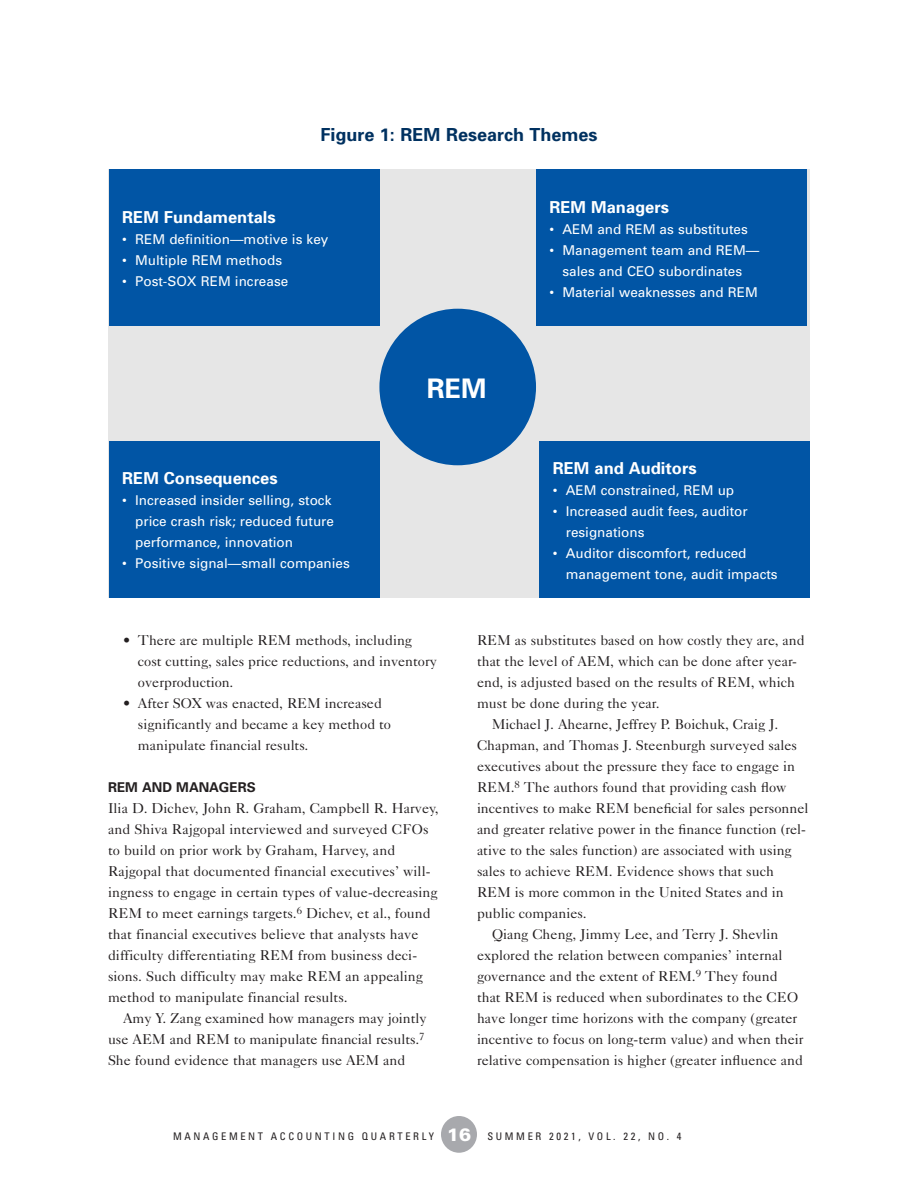
<style>
.page{position:relative;width:918px;height:1188px;background:#fff}
.page>*{position:absolute;margin:0;border:0;box-sizing:border-box;transform-origin:0 0}
.t1{font:700 27px "Univers";color:#fff}
.NEW_subhead{font:700 18px "Univers";color:#003160}
.t2{font:900 18px "Univers";color:#fff}
.NEW_subhead-2{font:700 16.5px "Univers";color:#fff}
.Body{font:14.25px/21px "Caslon Five Forty";color:#231f20}
.NEW_subhead-3{font:13.5px/21px "Univers";color:#fff}
.NEW_subhead-4{font:700 13.5px "Univers";color:#231f20}
.t3{font:condensed 10.5px "Univers";letter-spacing:.25em;color:#231f20}
</style>
<div class="page">
<div style="left:108px;top:170px;width:701px;height:428px;background:#e6e6e6"></div>
<div style="left:441px;top:1116px;width:36px;height:37px;background:#a8a9ad;border-radius:50%"></div>
<div style="left:379px;top:309px;width:157px;height:156px;background:#0155a5;border-radius:50%"></div>
<div style="left:109px;top:170px;width:270px;height:156px;background:#0155a5"></div>
<div style="left:109px;top:441px;width:270px;height:157px;background:#0155a5"></div>
<div style="left:539px;top:441px;width:271px;height:157px;background:#0155a5"></div>
<div style="left:536px;top:170px;width:271px;height:156px;background:#0155a5"></div>
<p class="NEW_subhead" style="left:320px;top:124px;width:279px">Figure 1: REM Research Themes</p>
<p class="NEW_subhead-2" style="left:122px;top:207px;width:155px">REM Fundamentals</p>
<p class="NEW_subhead-3" style="left:122px;top:229px;width:208px">• REM definition—motive is key</p>
<p class="NEW_subhead-3" style="left:122px;top:250px;width:161px">• Multiple REM methods</p>
<p class="NEW_subhead-3" style="left:122px;top:271px;width:168px">• Post-SOX REM increase</p>
<p class="NEW_subhead-2" style="left:122px;top:468px;width:157px">REM Consequences</p>
<p class="NEW_subhead-3" style="left:135px;top:490px;width:200px;text-indent:-13px">• Increased insider selling, stock price crash risk; reduced future performance, innovation</p>
<p class="NEW_subhead-3" style="left:122px;top:553px;width:229px">• Positive signal—small companies</p>
<p class="t1" style="left:427px;top:371px;width:61px">REM</p>
<p class="NEW_subhead-2" style="left:550px;top:196px;width:121px">REM Managers</p>
<p class="NEW_subhead-3" style="left:550px;top:218px;width:200px">• AEM and REM as substitutes</p>
<p class="NEW_subhead-3" style="left:550px;top:239px;width:211px;text-align:center">• Management team and REM— sales and CEO subordinates</p>
<p class="NEW_subhead-3" style="left:550px;top:281px;width:210px">• Material weaknesses and REM</p>
<p class="NEW_subhead-2" style="left:553px;top:457px;width:145px">REM and Auditors</p>
<p class="NEW_subhead-3" style="left:553px;top:479px;width:183px">• AEM constrained, REM up</p>
<p class="NEW_subhead-3" style="left:566px;top:500px;width:183px;text-indent:-13px">• Increased audit fees, auditor resignations</p>
<p class="NEW_subhead-3" style="left:566px;top:542px;width:213px;text-indent:-13px">• Auditor discomfort, reduced management tone, audit impacts</p>
<p class="Body" style="left:138px;top:629px;width:301px;text-indent:-15px">• There are multiple REM methods, including cost cutting, sales price reductions, and inventory overproduction.</p>
<p class="Body" style="left:138px;top:692px;width:255px;text-indent:-15px">• After SOX was enacted, REM increased significantly and became a key method to manipulate financial results.</p>
<p class="NEW_subhead-4" style="left:108px;top:778px;width:149px">REM AND MANAGERS</p>
<p class="Body" style="left:108px;top:797px;width:332px">Ilia D. Dichev, John R. Graham, Campbell R. Harvey, and Shiva Rajgopal interviewed and surveyed CFOs to build on prior work by Graham, Harvey, and Rajgopal that documented financial executives’ will&shy;ingness to engage in certain types of value-decreasing REM to meet earnings targets.<sup>6</sup> Dichev, et al., found that financial executives believe that analysts have difficulty differentiating REM from business deci&shy;sions. Such difficulty may make REM an appealing method to manipulate financial results.</p>
<p class="Body" style="left:108px;top:1007px;width:320px;text-indent:15px">Amy Y. Zang examined how managers may jointly use AEM and REM to manipulate financial results.<sup>7<br></sup>She found evidence that managers use AEM and</p>
<p class="Body" style="left:477px;top:629px;width:329px">REM as substitutes based on how costly they are, and that the level of AEM, which can be done after year&shy;end, is adjusted based on the results of REM, which must be done during the year.</p>
<p class="Body" style="left:477px;top:713px;width:333px;text-indent:15px">Michael J. Ahearne, Jeffrey P. Boichuk, Craig J.<br>Chapman, and Thomas J. Steenburgh surveyed sales executives about the pressure they face to engage in REM.<sup>8</sup> The authors found that providing cash flow incentives to make REM beneficial for sales personnel and greater relative power in the finance function (rel&shy;ative to the sales function) are associated with using sales to achieve REM. Evidence shows that such REM is more common in the United States and in public companies.</p>
<p class="Body" style="left:477px;top:923px;width:328px;text-indent:15px">Qiang Cheng, Jimmy Lee, and Terry J. Shevlin explored the relation between companies’ internal governance and the extent of REM.<sup>9</sup> They found that REM is reduced when subordinates to the CEO have longer time horizons with the company (greater incentive to focus on long-term value) and when their relative compensation is higher (greater influence and</p>
<p class="t3" style="left:173px;top:1130px;width:263px">MANAGEMENT ACCOUNTING QUARTERLY</p>
<p class="t2" style="left:447px;top:1124px;width:26px">16</p>
<p class="t3" style="left:487px;top:1130px;width:196px">SUMMER 2021, VOL. 22, NO. 4</p>
</div>
